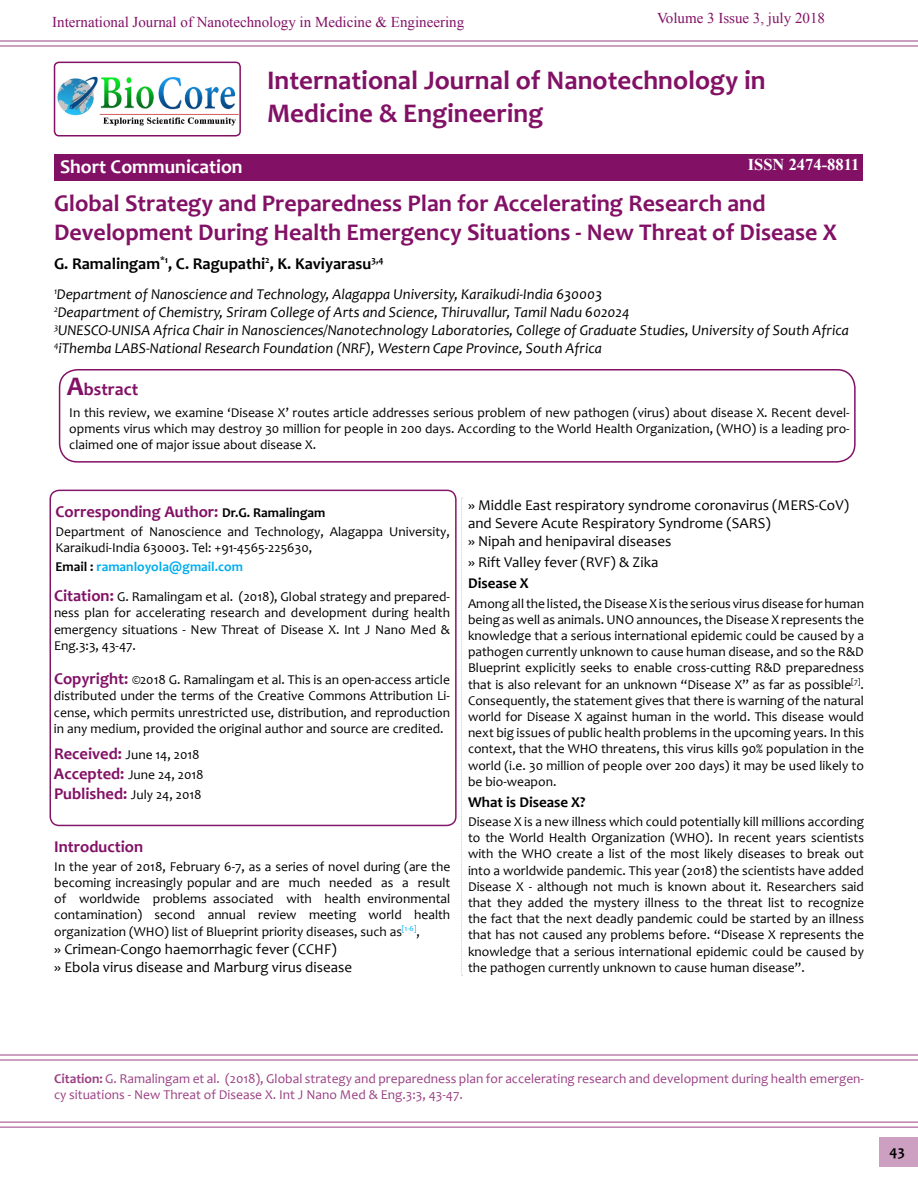
<style>
.page{position:relative;width:918px;height:1188px;background:#fff}
.page>*{position:absolute;margin:0;border:0;box-sizing:border-box;transform-origin:0 0}
.t1{font:700 27px/32.4px "Candara";color:#821166}
.t2{font:700 24px/28.8px "Candara";color:#821166}
.t3{font:700 19.5px "Candara";color:#fff}
.t4{font:700 18px "Candara";color:#821166}
.t5{font:700 16.5px "Candara";color:#821166}
.t6{font:700 16.5px "Candara";color:#000}
.t7{font:700 16.5px "Times New Roman";color:#fff}
.t8{font:italic 15px/18px "Candara";color:#000}
.t9{font:15px/18px "Candara";color:#000}
.t10{font:15px "Times New Roman";color:#821166}
.t11{font:700 15px "Candara";color:#000}
.t12{font:13.5px/16.2px "Candara";color:#000;text-align:justify}
.t13{font:13.5px/16.2px "Candara";color:#821166}
.t14{font:700 13.5px "Candara";color:#00aeef}
.s1{font-size:27px}
.s2{font-size:13.5px;color:#000}
.s3{color:#000}
.s4{font-weight:700;font-size:16.5px;color:#821166}
.s5{font-weight:700}
</style>
<div class="page">
<hr style="left:0;top:40px;width:918px;height:2px;background:#821166">
<hr style="left:0;top:45px;width:918px;height:2px;background:#821166">
<hr style="left:0;top:1054px;width:918px;height:2px;background:#821166">
<hr style="left:0;top:1059px;width:918px;height:2px;background:#821166">
<hr style="left:0;top:1122px;width:918px;height:1px;background:#821166">
<hr style="left:0;top:1127px;width:918px;height:1px;background:#821166">
<div style="left:879px;top:1137px;width:39px;height:30px;background:#cda0c2"></div>
<div style="left:55px;top:154px;width:808px;height:27px;background:#821166"></div>
<div style="left:59px;top:369px;width:797px;height:94px;border:2px solid #821166;border-radius:18px"></div>
<img style="left:55px;top:62px;width:185px;height:64px">
<div style="left:54px;top:62px;width:187px;height:75px;border:2px solid #821166;border-radius:4px"></div>
<svg style="left:461px;top:498px;width:2px;height:478px"></svg>
<div style="left:50px;top:490px;width:407px;height:336px;border:2px solid #821166;border-radius:9px"></div>
<p class="t10" style="left:52px;top:12px;width:414px">International Journal of Nanotechnology in Medicine &amp; Engineering</p>
<p class="t10" style="left:657px;top:7px;width:170px">Volume 3 Issue 3, july 2018</p>
<h1 class="t1" style="left:267px;top:64px;width:500px">International Journal of Nanotechnology in<br>Medicine &amp; Engineering</h1>
<h3 class="t3" style="left:60px;top:154px;width:184px">Short Communication</h3>
<p class="t7" style="left:748px;top:153px;width:113px">ISSN 2474-8811</p>
<h2 class="t2" style="left:54px;top:189px;width:784px">Global Strategy and Preparedness Plan for Accelerating Research and<br>Development During Health Emergency Situations - New Threat of Disease X</h2>
<p class="t6" style="left:54px;top:253px;width:331px">G. Ramalingam<sup>*1</sup>, C. Ragupathi<sup>2</sup>, K. Kaviyarasu<sup>3,4</sup></p>
<p class="t8" style="left:54px;top:285px;width:796px"><sup>1</sup>Department of Nanoscience and Technology, Alagappa University, Karaikudi-India 630003<br><sup>2</sup>Deapartment of Chemistry, Sriram College of Arts and Science, Thiruvallur, Tamil Nadu 602024<br><sup>3</sup>UNESCO-UNISA Africa Chair in Nanosciences/Nanotechnology Laboratories, College of Graduate Studies, University of South Africa <sup>4</sup>iThemba LABS-National Research Foundation (NRF), Western Cape Province, South Africa</p>
<h3 class="t4" style="left:67px;top:378px;width:73px"><span class="s1">A</span>bstract</h3>
<p class="t12" style="left:69px;top:404px;width:782px">In this review, we examine ‘Disease X’ routes article addresses serious problem of new pathogen (virus) about disease X. Recent devel&shy;opments virus which may destroy 30 million for people in 200 days. According to the World Health Organization, (WHO) is a leading pro&shy;claimed one of major issue about disease X.</p>
<p class="t5" style="left:56px;top:501px;width:271px">Corresponding Author: <span class="s2">Dr.G. Ramalingam</span></p>
<p class="t12" style="left:56px;top:523px;width:396px">Department of Nanoscience and Technology, Alagappa University,<br>Karaikudi-India 630003. Tel: +91-4565-225630,</p>
<p class="t14" style="left:56px;top:558px;width:189px"><span class="s3">Email :</span> ramanloyola@gmail.com</p>
<p class="t12" style="left:54px;top:588px;width:398px"><span class="s4">Citation:</span> G. Ramalingam et al. (2018), Global strategy and prepared&shy;ness plan for accelerating research and development during health emergency situations - New Threat of Disease X. Int J Nano Med &amp; Eng.3:3, 43-47.</p>
<p class="t12" style="left:54px;top:672px;width:398px"><span class="s4">Copyright:</span> ©2018 G. Ramalingam et al. This is an open-access article distributed under the terms of the Creative Commons Attribution Li&shy;cense, which permits unrestricted use, distribution, and reproduction in any medium, provided the original author and source are credited.</p>
<p class="t12" style="left:54px;top:745px;width:151px;line-height:19.8px;text-align:left"><span class="s4">Received:</span> June 14, 2018<br><span class="s4">Accepted:</span> June 24, 2018<br><span class="s4">Published:</span> July 24, 2018</p>
<p class="t5" style="left:54px;top:836px;width:90px">Introduction</p>
<p class="t12" style="left:54px;top:858px;width:398px">In the year of 2018, February 6-7, as a series of novel during (are the becoming increasingly popular and are much needed as a result of worldwide problems associated with health environmental contamination) second annual review meeting world health organization (WHO) list of Blueprint priority diseases, such as<sup>[1-6]</sup>,</p>
<p class="t9" style="left:54px;top:940px;width:299px">» Crimean-Congo haemorrhagic fever (CCHF)<br>» Ebola virus disease and Marburg virus disease</p>
<p class="t9" style="left:468px;top:496px;width:382px">» Middle East respiratory syndrome coronavirus (MERS-CoV) and Severe Acute Respiratory Syndrome (SARS)<br>» Nipah and henipaviral diseases</p>
<p class="t9" style="left:468px;top:553px;width:192px">» Rift Valley fever (RVF) &amp; Zika</p>
<p class="t11" style="left:468px;top:574px;width:62px">Disease X</p>
<p class="t12" style="left:468px;top:595px;width:398px">Among all the listed, the Disease X is the serious virus disease for human being as well as animals. UNO announces, the Disease X represents the knowledge that a serious international epidemic could be caused by a pathogen currently unknown to cause human disease, and so the R&amp;D Blueprint explicitly seeks to enable cross-cutting R&amp;D preparedness that is also relevant for an unknown “Disease X” as far as possible<sup>[7]</sup>.<br>Consequently, the statement gives that there is warning of the natural world for Disease X against human in the world. This disease would next big issues of public health problems in the upcoming years. In this context, that the WHO threatens, this virus kills 90% population in the world (i.e. 30 million of people over 200 days) it may be used likely to be bio-weapon.</p>
<p class="t11" style="left:468px;top:792px;width:119px">What is Disease X?</p>
<p class="t12" style="left:468px;top:813px;width:398px">Disease X is a new illness which could potentially kill millions according to the World Health Organization (WHO). In recent years scientists with the WHO create a list of the most likely diseases to break out into a worldwide pandemic. This year (2018) the scientists have added Disease X - although not much is known about it. Researchers said that they added the mystery illness to the threat list to recognize the fact that the next deadly pandemic could be started by an illness that has not caused any problems before. “Disease X represents the knowledge that a serious international epidemic could be caused by the pathogen currently unknown to cause human disease”.</p>
<p class="t13" style="left:54px;top:1071px;width:812px"><span class="s5">Citation:</span> G. Ramalingam et al. (2018), Global strategy and preparedness plan for accelerating research and development during health emergen&shy;cy situations - New Threat of Disease X. Int J Nano Med &amp; Eng.3:3, 43-47.</p>
<p class="t11" style="left:890px;top:1142px;width:17px">43</p>
</div>
